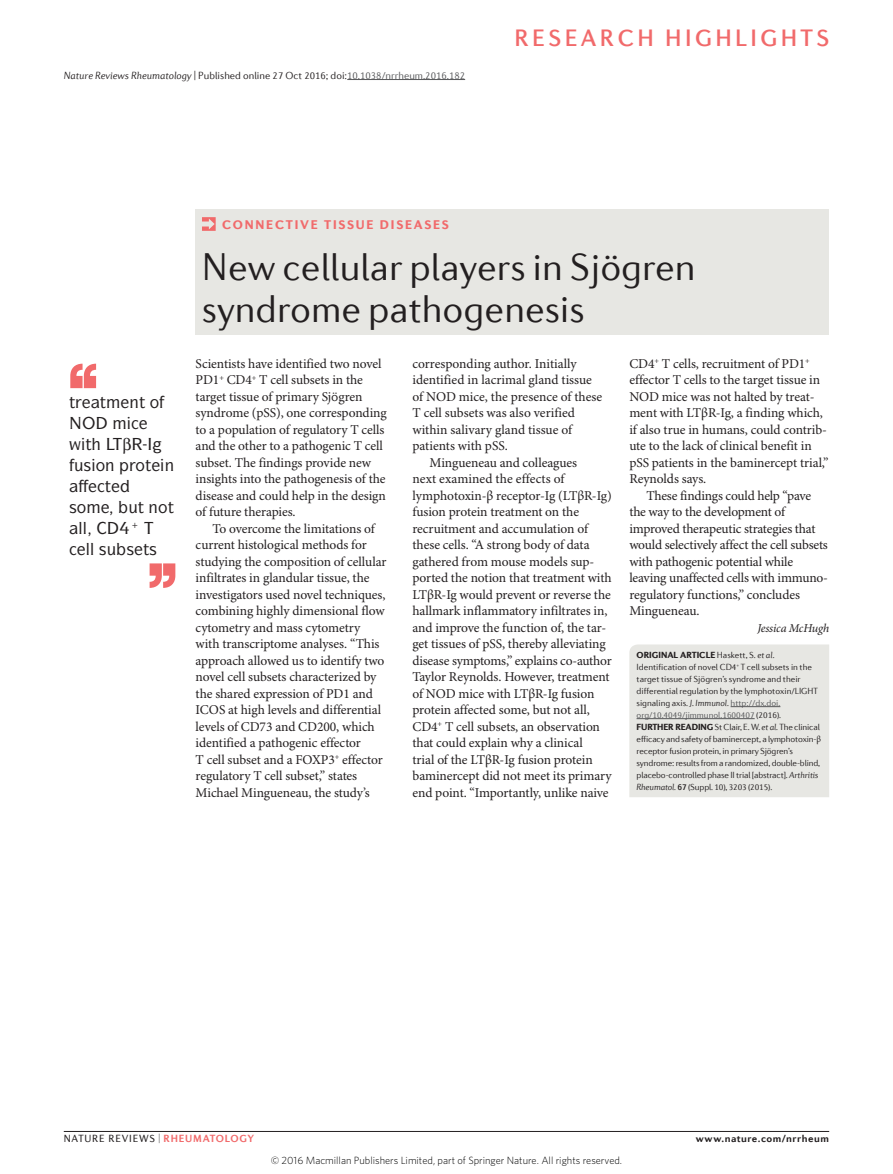
<style>
.page{position:relative;width:893px;height:1174px;background:#fff}
.page>*{position:absolute;margin:0;border:0;box-sizing:border-box;transform-origin:0 0}
.Title{font:300 39px/42px "Diverda Sans Com";color:#231f20}
.t1{font:500 24px "Diverda Sans Com";letter-spacing:.14em;color:#f16a6b}
.Pull_quote{font:500 16.5px "ITC Symbol Std";color:#231f20}
.Body_text{font:13.5px/16.5px "Minion Pro";letter-spacing:-.005em;color:#231f20}
.Body_first{font:13.5px/16.5px "Minion Pro";letter-spacing:-.005em;color:#231f20}
.Strapline{font:900 12.75px "Diverda Sans Com";letter-spacing:.14em;color:#f16a6b}
.Author{font:italic 12px "Minion Pro";letter-spacing:-.015em;color:#231f20}
.AOP_line{font:300 10.5px "Diverda Sans Com";color:#231f20}
.t2{font:300 10.5px "Whitney";color:#000}
.t3{font:10.5px "Diverda Sans Com";letter-spacing:.075em;color:#231f20}
.t4{font:700 10.5px "Diverda Sans Com";letter-spacing:.045em;color:#231f20}
.Info_box_text{font:300 9px/12px "Diverda Sans Com";letter-spacing:-.015em;color:#231f20}
.s1{font-style:italic}
.s2{color:#57585a}
.s3{font-family:"Diverda Sans Com";font-weight:300}
.s4{font-weight:900}
.s5{font-family:"Minion Pro";font-weight:400}
.s6{font-family:"Diverda Sans Com Light Italic 2";font-weight:400}
.s7{font-weight:500}
.s8{font-weight:700;color:#f16a6b}
</style>
<div class="page">
<hr style="left:64px;top:1131px;width:765px;height:1px;background:#231f20">
<svg style="left:150px;top:563px;width:25px;height:25px"></svg>
<svg style="left:70px;top:364px;width:26px;height:24px"></svg>
<div style="left:196px;top:209px;width:633px;height:126px;background:#e7e7e3"></div>
<svg style="left:202px;top:217px;width:14px;height:14px"></svg>
<div style="left:629px;top:644px;width:200px;height:153px;background:#e7e7e3"></div>
<hr style="left:731px;top:706px;width:49px;height:1px;background:#57585a">
<hr style="left:637px;top:718px;width:118px;height:1px;background:#57585a">
<hr style="left:347px;top:79px;width:118px;height:1px;background:#57585a">
<p class="AOP_line" style="left:64px;top:69px;width:403px"><span class="s1">Nature Reviews Rheumatology</span> | Published online 27 Oct 2016; doi:<span class="s2">10.1038/nrrheum.2016.182</span></p>
<h2 class="t1" style="left:514px;top:24px;width:316px">RESEARCH HIGHLIGHTS</h2>
<p class="Pull_quote" style="left:130px;top:391px;width:31px">■▼ □</p>
<p class="Pull_quote" style="left:74px;top:454px;width:42px">◆▲ □■</p>
<p class="Pull_quote" style="left:136px;top:454px;width:40px">□▼ ■</p>
<p class="Pull_quote" style="left:128px;top:496px;width:47px">◆▼ ■□▼</p>
<p class="Pull_quote" style="left:86px;top:538px;width:73px">●●▲◆ ▲ ▼▲</p>
<p class="Strapline" style="left:222px;top:217px;width:228px">CONNECTIVE TISSUE DISEASES</p>
<p class="Title" style="left:202px;top:245px;width:495px">New cellular players in Sjögren syndrome pathogenesis</p>
<p class="Body_first" style="left:196px;top:356px;width:193px">Scientists have identified two novel PD1<sup>+</sup> CD4<sup>+</sup> T cell subsets in the target tissue of primary Sj<span class="s3">ö</span>gren syndrome (pSS), one corresponding to a population of regulatory T cells and the other to a pathogenic T cell subset. The findings provide new insights into the pathogenesis of the disease and could help in the design of future therapies.</p>
<p class="Body_text" style="left:196px;top:521px;width:192px;text-indent:17px">To overcome the limitations of current histological methods for studying the composition of cellular infiltrates in glandular tissue, the investigators used novel techniques, combining highly dimensional flow cytometry and mass cytometry with transcriptome analyses. “This approach allowed us to identify two novel cell subsets characterized by the shared expression of PD1 and ICOS at high levels and differential levels of CD73 and CD200, which identified a pathogenic effector<br>T cell subset and a FOXP3<sup>+</sup> effector regulatory T cell subset,” states Michael Mingueneau, the study’s</p>
<p class="Body_text" style="left:412px;top:356px;width:191px">corresponding author. Initially identified in lacrimal gland tissue of NOD mice, the presence of these<br>T cell subsets was also verified within salivary gland tissue of patients with pSS.</p>
<p class="Body_text" style="left:412px;top:455px;width:201px;text-indent:17px">Mingueneau and colleagues<br>next examined the effects of lymphotoxin-β receptor-Ig (LTβR-Ig) fusion protein treatment on the recruitment and accumulation of these cells. “A strong body of data gathered from mouse models sup&shy;ported the notion that treatment with LTβR-Ig would prevent or reverse the hallmark inflammatory infiltrates in, and improve the function of, the tar&shy;get tissues of pSS, thereby alleviating disease symptoms,” explains co-author Taylor Reynolds. However, treatment of NOD mice with LTβR-Ig fusion protein affected some, but not all, CD4<sup>+</sup> T cell subsets, an observation that could explain why a clinical<br>trial of the LTβR-Ig fusion protein baminercept did not meet its primary end point. “Importantly, unlike naive</p>
<p class="Body_text" style="left:629px;top:356px;width:201px">CD4<sup>+</sup> T cells, recruitment of PD1<sup>+ </sup>effector T cells to the target tissue in NOD mice was not halted by treat&shy;ment with LTβR-Ig, a finding which, if also true in humans, could contrib&shy;ute to the lack of clinical benefit in pSS patients in the baminercept trial,” Reynolds says.</p>
<p class="Body_text" style="left:629px;top:488px;width:200px;text-indent:17px">These findings could help “pave the way to the development of improved therapeutic strategies that would selectively affect the cell subsets with pathogenic potential while leaving unaffected cells with immuno&shy;regulatory functions,” concludes<br>Mingueneau.</p>
<p class="Author" style="left:757px;top:621px;width:73px">Jessica McHugh</p>
<p class="Info_box_text" style="left:637px;top:649px;width:183px"><span class="s4">ORIGINAL ARTICLE</span> Haskett, S. <span class="s1">et al.<br></span>Identification of novel CD4<sup>+</sup> T cell subsets in the target tissue of Sjögren’s syndrome and their differential regulation by the lymphotoxin/LIGHT signaling axis. <span class="s1">J. Immunol.</span> <span class="s2">http://dx.doi. org/10.4049/jimmunol.1600407</span> (2016).</p>
<p class="Info_box_text" style="left:637px;top:721px;width:186px"><span class="s4">FURTHER READING</span> St Clair, E. W. <span class="s1">et al.</span> The clinical efficacy and safety of baminercept, a lymphotoxin-<span class="s5">β </span>receptor fusion protein, in primary Sjögren’s syndrome: results from a randomized, double-blind, placebo-controlled phase II trial [abstract]. <span class="s6">Arthritis </span><span class="s1">Rheumatol.</span> <span class="s7">67</span> (Suppl. 10), 3203 (2015).</p>
<p class="t3" style="left:64px;top:1132px;width:192px">NATURE REVIEWS | <span class="s8">RHEUMATOLOGY</span></p>
<p class="t4" style="left:696px;top:1132px;width:135px">www.nature.com/nrrheum</p>
<p class="t2" style="left:271px;top:1153px;width:353px">© 2016 Macmillan Publishers Limited, part of Springer Nature. All rights reserved.</p>
</div>
